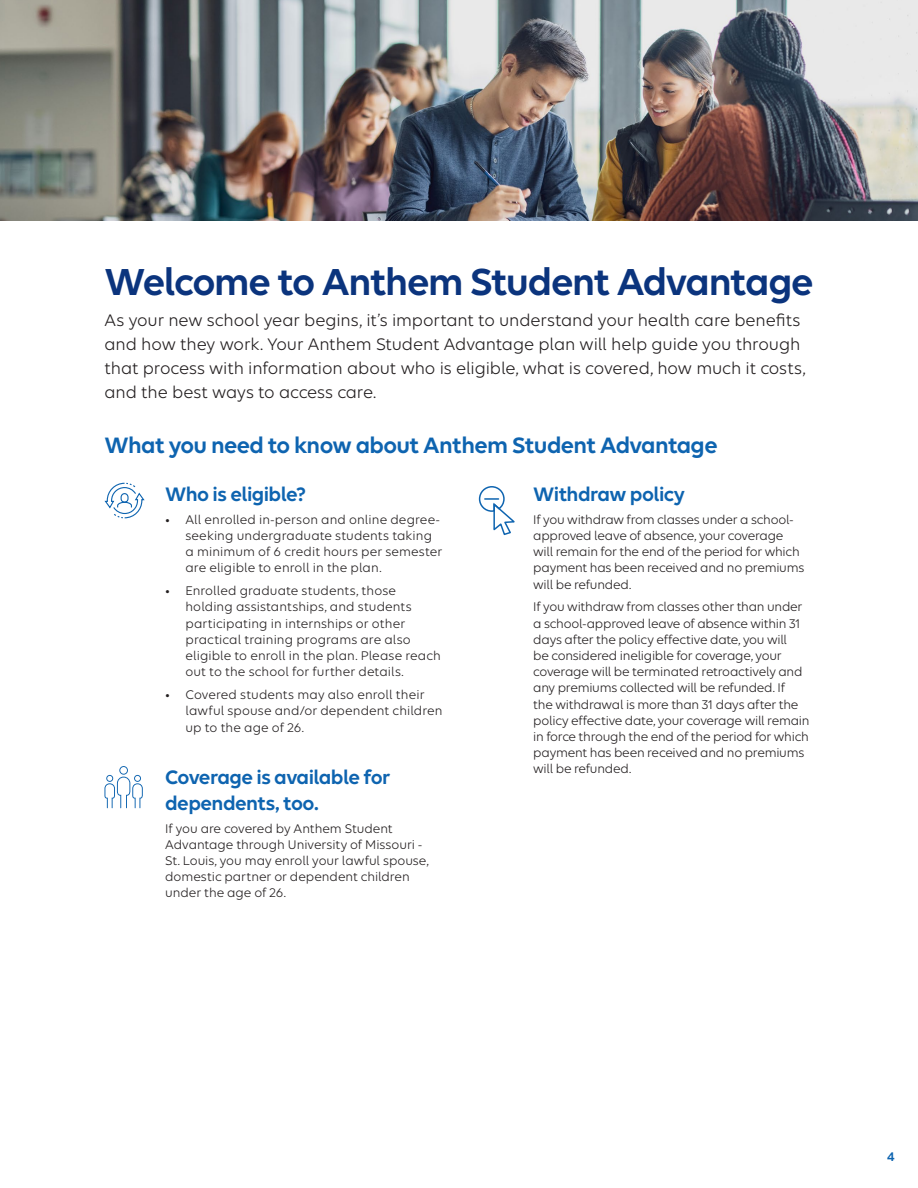
<style>
.page{position:relative;width:918px;height:1188px;background:#fff}
.page>*{position:absolute;margin:0;border:0;box-sizing:border-box;transform-origin:0 0}
.VP_Subhead{font:600 40.5px "Elevance Sans";letter-spacing:-.03em;color:#0b347d}
.VP_Large_stat{font:600 24px "Elevance Sans";letter-spacing:-.025em;color:#0e64b0}
.VP_Subhead-2{font:600 21px/25.5px "Elevance Sans";letter-spacing:-.03em;color:#0e64b0}
.VP_Callout_sm{font:18px/24px "Elevance Sans";letter-spacing:-.005em;color:#231f20}
.VP_Body_Copy{font:13.5px/16.2px "Elevance Sans";letter-spacing:-.005em;color:#231f20}
.t1{font:600 13.5px "Elevance Sans";color:#0e64b0}
</style>
<div class="page">
<svg style="left:104px;top:482px;width:41px;height:37px"></svg>
<svg style="left:104px;top:766px;width:39px;height:42px"></svg>
<svg style="left:478px;top:486px;width:37px;height:50px"></svg>
<img style="left:0;top:0;width:918px;height:220px">
<p class="VP_Subhead" style="left:104px;top:257px;width:711px">Welcome to Anthem Student Advantage</p>
<p class="VP_Callout_sm" style="left:104px;top:307px;width:703px">As your new school year begins, it’s important to understand your health care benefits and how they work. Your Anthem Student Advantage plan will help guide you through that process with information about who is eligible, what is covered, how much it costs, and the best ways to access care.</p>
<p class="VP_Large_stat" style="left:104px;top:430px;width:615px">What you need to know about Anthem Student Advantage</p>
<p class="VP_Subhead-2" style="left:533px;top:481px;width:153px">Withdraw policy</p>
<p class="VP_Body_Copy" style="left:533px;top:511px;width:273px">If you withdraw from classes under a school&shy;approved leave of absence, your coverage will remain for the end of the period for which payment has been received and no premiums will be refunded.</p>
<p class="VP_Body_Copy" style="left:533px;top:599px;width:278px">If you withdraw from classes other than under a school-approved leave of absence within 31 days after the policy effective date, you will<br>be considered ineligible for coverage, your coverage will be terminated retroactively and any premiums collected will be refunded. If<br>the withdrawal is more than 31 days after the policy effective date, your coverage will remain in force through the end of the period for which payment has been received and no premiums will be refunded.</p>
<p class="VP_Subhead-2" style="left:165px;top:481px;width:143px">Who is eligible?</p>
<p class="VP_Body_Copy" style="left:185px;top:511px;width:258px;text-indent:-20px">• All enrolled in-person and online degree&shy;seeking undergraduate students taking a minimum of 6 credit hours per semester are eligible to enroll in the plan.</p>
<p class="VP_Body_Copy" style="left:185px;top:582px;width:257px;text-indent:-20px">• Enrolled graduate students, those holding assistantships, and students participating in internships or other practical training programs are also eligible to enroll in the plan. Please reach out to the school for further details.</p>
<p class="VP_Body_Copy" style="left:185px;top:686px;width:259px;text-indent:-20px">• Covered students may also enroll their lawful spouse and/or dependent children up to the age of 26.</p>
<p class="VP_Subhead-2" style="left:165px;top:764px;width:227px">Coverage is available for dependents, too.</p>
<p class="VP_Body_Copy" style="left:165px;top:820px;width:265px">If you are covered by Anthem Student Advantage through University of Missouri - St. Louis, you may enroll your lawful spouse, domestic partner or dependent children under the age of 26.</p>
<p class="t1" style="left:887px;top:1149px;width:9px">4</p>
</div>
